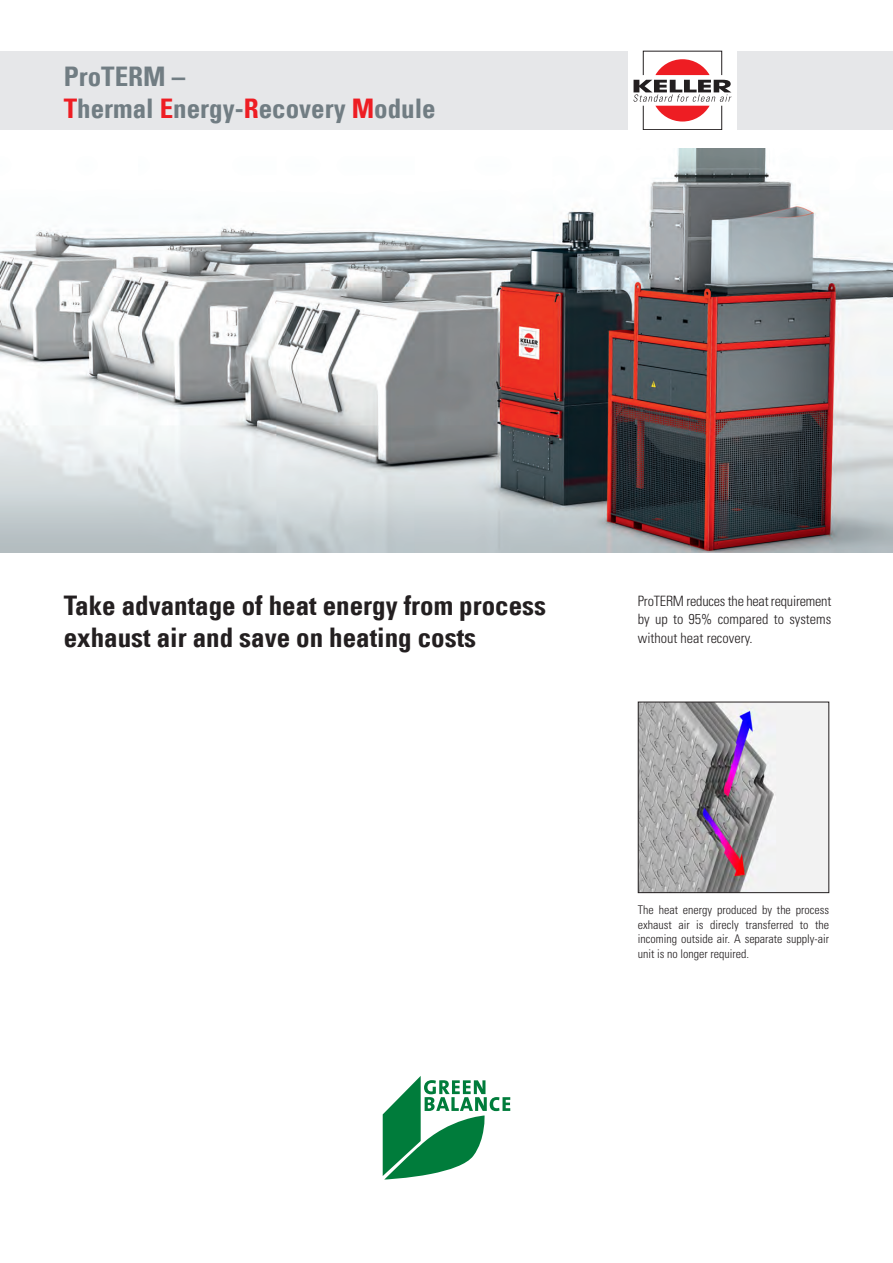
<style>
.page{position:relative;width:893px;height:1263px;background:#fff}
.page>*{position:absolute;margin:0;border:0;box-sizing:border-box;transform-origin:0 0}
.t1{font:27px/32.4px "Univers Com 67 Bold Cond";color:#231f20}
.t2{font:27px/32.4px "Univers Com 67 Bold Cond";color:#717d83}
.t3{font:300 condensed 14.25px/18.8px "Univers LT Std";color:#231f20;text-align:justify}
.t4{font:300 condensed 12px/14.4px "Univers LT Std";color:#231f20;text-align:justify}
.s1{color:#ee1d23}
</style>
<div class="page">
<div style="left:0;top:51px;width:893px;height:79px;background:#e6e7e9"></div>
<div style="left:628px;top:35px;width:109px;height:111px;background:#fff"></div>
<div style="left:643px;top:105px;width:79px;height:25px;border:1px solid #231f20"></div>
<svg style="left:633px;top:59px;width:98px;height:63px"></svg>
<img style="left:0;top:149px;width:893px;height:404px">
<img style="left:640px;top:704px;width:187px;height:187px">
<div style="left:638px;top:702px;width:191px;height:191px;border:1px solid #231f20"></div>
<svg style="left:383px;top:1076px;width:127px;height:103px"></svg>
<h1 class="t2" style="left:64px;top:60px;width:373px">ProTERM –<br><span class="s1">T</span>hermal <span class="s1">E</span>nergy-<span class="s1">R</span>ecovery <span class="s1">M</span>odule</h1>
<h1 class="t1" style="left:64px;top:589px;width:484px">Take advantage of heat energy from process exhaust air and save on heating costs</h1>
<p class="t3" style="left:638px;top:591px;width:195px">ProTERM reduces the heat requirement by up to 95% compared to systems without heat recovery.</p>
<p class="t4" style="left:638px;top:903px;width:193px">The heat energy produced by the process exhaust air is direcly transferred to the incoming outside air. A separate supply-air unit is no longer required.</p>
</div>
